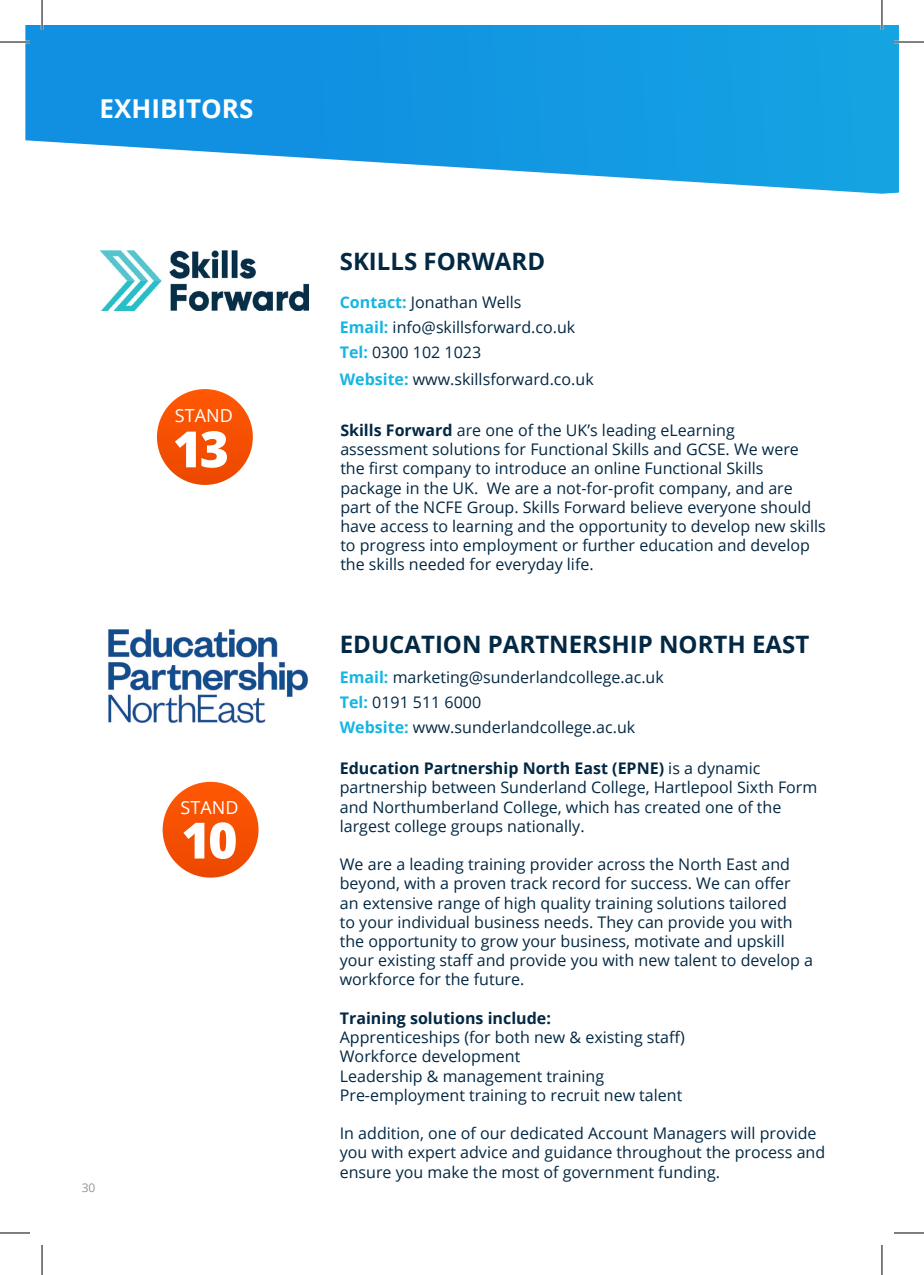
<style>
.page{position:relative;width:924px;height:1275px;background:#fff}
.page>*{position:absolute;margin:0;border:0;box-sizing:border-box;transform-origin:0 0}
.t1{font:800 50px "Open Sans";color:#fff}
.t2{font:700 26px "Open Sans";color:#fff}
.t3{font:700 24px "Open Sans";color:#032843}
.t4{font:18px "Open Sans";color:#fff}
.t5{font:16px/19.2px "Open Sans";color:#032843}
.t6{font:700 16px "Open Sans";color:#032843}
.t7{font:12px "Open Sans";color:#939598}
.s1{font-weight:700;color:#16b5e2}
.s2{font-weight:700}
</style>
<div class="page">
<svg style="left:25px;top:25px;width:873px;height:169px"></svg>
<img style="left:108px;top:629px;width:201px;height:95px">
<div style="left:162px;top:782px;width:96px;height:95px;background:#f55002;border-radius:48px"></div>
<img style="left:100px;top:250px;width:209px;height:60px">
<div style="left:157px;top:389px;width:96px;height:96px;background:#f55002;border-radius:48px"></div>
<hr style="left:0;top:41px;width:30px;height:2px;background:#fff">
<hr style="left:893px;top:41px;width:30px;height:2px;background:#fff">
<hr style="left:41px;top:0;width:2px;height:30px;background:#fff">
<hr style="left:880px;top:0;width:2px;height:30px;background:#fff">
<hr style="left:0;top:42px;width:30px;height:1px;background:#000">
<hr style="left:893px;top:42px;width:30px;height:1px;background:#000">
<hr style="left:0;top:1232px;width:30px;height:1px;background:#000">
<hr style="left:893px;top:1232px;width:30px;height:1px;background:#000">
<hr style="left:42px;top:0;width:1px;height:30px;background:#000">
<hr style="left:42px;top:1245px;width:1px;height:30px;background:#000">
<hr style="left:881px;top:0;width:1px;height:30px;background:#000">
<hr style="left:881px;top:1245px;width:1px;height:30px;background:#000">
<h2 class="t2" style="left:100px;top:90px;width:48px">exhibitors</h2>
<p class="t4" style="left:175px;top:403px;width:59px">STAND</p>
<h1 class="t1" style="left:173px;top:411px;width:58px">13</h1>
<p class="t4" style="left:180px;top:794px;width:59px">STAND</p>
<h1 class="t1" style="left:181px;top:802px;width:58px">10</h1>
<p class="t7" style="left:82px;top:1179px;width:15px">30</p>
<h3 class="t3" style="left:339px;top:244px;width:207px">SKILLS FORWARD</h3>
<p class="t5" style="left:339px;top:289px;width:237px;line-height:24.8px"><span class="s1">Contact:</span> Jonathan Wells<br><span class="s1">Email:</span> info@skillsforward.co.uk<br><span class="s1">Tel:</span> 0300 102 1023</p>
<p class="t5" style="left:339px;top:369px;width:255px"><span class="s1">Website:</span> www.skillsforward.co.uk</p>
<p class="t5" style="left:340px;top:420px;width:486px"><span class="s2">Skills Forward</span> are one of the UK’s leading eLearning assessment solutions for Functional Skills and GCSE. We were the first company to introduce an online Functional Skills package in the UK. We are a not-for-profit company, and are part of the NCFE Group. Skills Forward believe everyone should have access to learning and the opportunity to develop new skills to progress into employment or further education and develop the skills needed for everyday life.</p>
<h3 class="t3" style="left:339px;top:627px;width:30px">Education</h3>
<h3 class="t3" style="left:487px;top:627px;width:31px">Partnership</h3>
<h3 class="t3" style="left:658px;top:627px;width:37px">North</h3>
<h3 class="t3" style="left:751px;top:627px;width:29px">East</h3>
<p class="t5" style="left:339px;top:664px;width:325px;line-height:24.8px"><span class="s1">Email:</span> marketing@sunderlandcollege.ac.uk<br><span class="s1">Tel:</span> 0191 511 6000<br><span class="s1">Website:</span> www.sunderlandcollege.ac.uk</p>
<p class="t5" style="left:339px;top:758px;width:479px"><span class="s2">Education Partnership North East (EPNE)</span> is a dynamic partnership between Sunderland College, Hartlepool Sixth Form and Northumberland College, which has created one of the largest college groups nationally.</p>
<p class="t5" style="left:339px;top:854px;width:474px">We are a leading training provider across the North East and beyond, with a proven track record for success. We can offer an extensive range of high quality training solutions tailored<br>to your individual business needs. They can provide you with the opportunity to grow your business, motivate and upskill your existing staff and provide you with new talent to develop a workforce for the future.</p>
<p class="t6" style="left:339px;top:1006px;width:212px">Training solutions include:</p>
<p class="t5" style="left:339px;top:1027px;width:346px">Apprenticeships (for both new &amp; existing staff)<br>Workforce development<br>Leadership &amp; management training Pre-employment training to recruit new talent</p>
<p class="t5" style="left:339px;top:1123px;width:486px">In addition, one of our dedicated Account Managers will provide you with expert advice and guidance throughout the process and ensure you make the most of government funding.</p>
</div>
